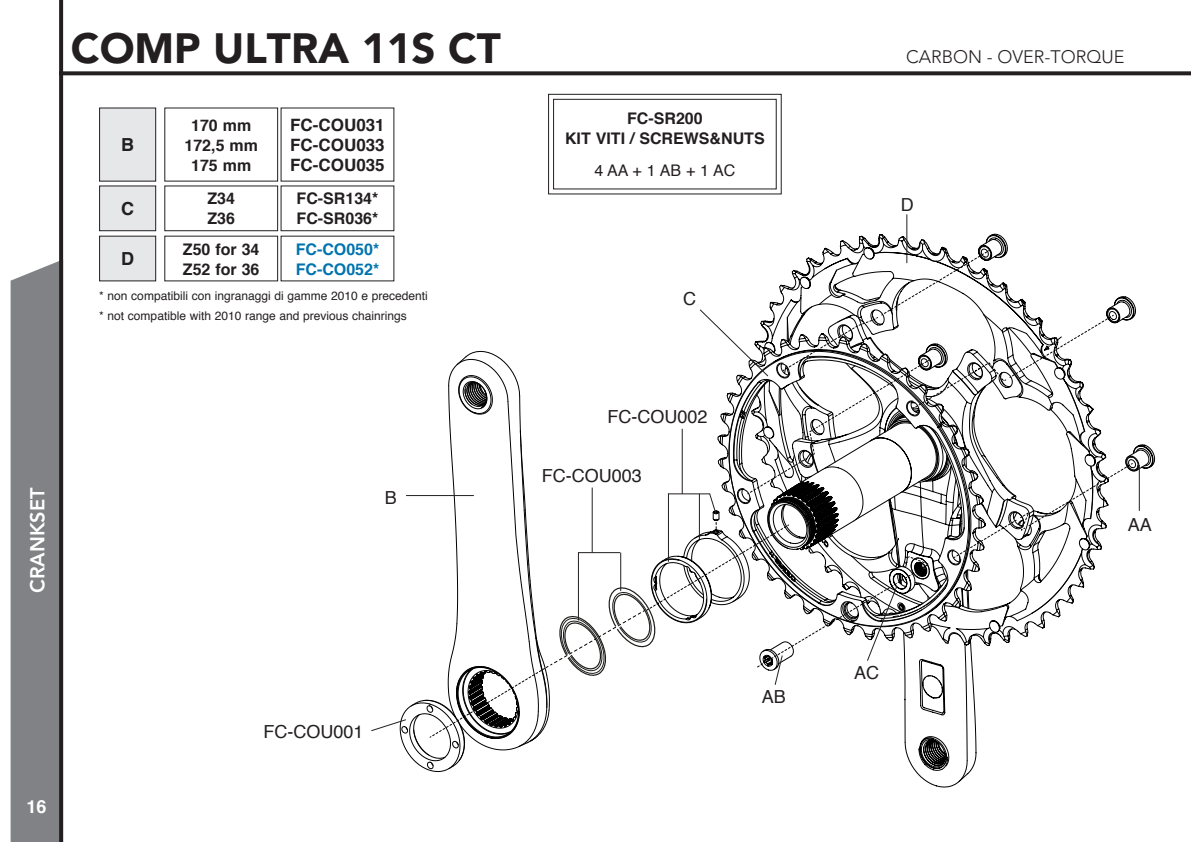
<style>
.page{position:relative;width:1191px;height:842px;background:#fff}
.page>*{position:absolute;margin:0;border:0;box-sizing:border-box;transform-origin:0 0}
._1_titolo_base{font:900 42px "Avenir";color:#231f20}
.NOME_PRODOTTO{font:800 20px "Avenir";color:#fff}
.Normale{font:18px "Helvetica";color:#231f20}
.CARATTERISTICA_IN_AL{font:300 18px "Avenir";color:#231f20}
.Normale-2{font:700 18px "Helvetica";color:#231f20}
.t1{font:700 18px "Helvetica";color:#fff}
.Normale-3{font:700 17px "Helvetica";color:#231f20}
.Normale-4{font:700 16px "Helvetica";color:#231f20}
.Normale-5{font:700 16px "Helvetica";color:#0073ae}
.Normale-6{font:16px "Helvetica";color:#231f20}
.Normale-7{font:12px "Helvetica";color:#231f20}
</style>
<div class="page">
<div style="left:11px;top:261px;width:48px;height:581px;background:#808285"></div>
<hr style="left:59px;top:0;width:4px;height:842px;background:#231f20">
<svg style="left:59px;top:71px;width:1132px;height:4px;background:#353232"></svg>
<div style="left:100px;top:108px;width:56px;height:73px;background:#e6e7e9"></div>
<div style="left:99px;top:108px;width:57px;height:73px;border:1px solid #231f20"></div>
<div style="left:164px;top:186px;width:114px;height:45px;border:1px solid #231f20"></div>
<div style="left:281px;top:186px;width:113px;height:45px;border:1px solid #231f20"></div>
<div style="left:100px;top:186px;width:56px;height:45px;background:#e6e7e9"></div>
<div style="left:99px;top:186px;width:57px;height:45px;border:1px solid #231f20"></div>
<div style="left:100px;top:236px;width:56px;height:45px;background:#e6e7e9"></div>
<div style="left:99px;top:236px;width:57px;height:45px;border:1px solid #231f20"></div>
<svg style="left:548px;top:93px;width:234px;height:102px"></svg>
<div style="left:553px;top:99px;width:223px;height:90px;border:1px solid #231f20"></div>
<svg style="left:769px;top:234px;width:382px;height:548px"></svg>
<hr style="left:906px;top:214px;width:1px;height:49px;background:#231f20">
<svg style="left:866px;top:585px;width:32px;height:77px"></svg>
<hr style="left:1138px;top:465px;width:1px;height:46px;background:#231f20">
<svg style="left:371px;top:308px;width:467px;height:464px"></svg>
<hr style="left:668px;top:493px;width:42px;height:1px;background:#231f20">
<hr style="left:681px;top:429px;width:1px;height:65px;background:#231f20">
<hr style="left:699px;top:494px;width:1px;height:45px;background:#231f20">
<hr style="left:668px;top:493px;width:1px;height:69px;background:#231f20">
<hr style="left:578px;top:552px;width:42px;height:1px;background:#231f20">
<hr style="left:591px;top:488px;width:1px;height:65px;background:#231f20">
<hr style="left:620px;top:553px;width:1px;height:38px;background:#231f20">
<hr style="left:578px;top:552px;width:1px;height:68px;background:#231f20">
<p class="_1_titolo_base" style="left:71px;top:23px;width:431px">COMP ULTRA 11S CT</p>
<p class="Normale-2" style="left:121px;top:130px;width:14px">B</p>
<p class="Normale-2" style="left:121px;top:194px;width:14px">C</p>
<p class="Normale-2" style="left:121px;top:244px;width:14px">D</p>
<p class="Normale-4" style="left:191px;top:112px;width:62px">170 mm</p>
<p class="Normale-4" style="left:184px;top:132px;width:75px">172,5 mm</p>
<p class="Normale-4" style="left:191px;top:152px;width:62px">175 mm</p>
<p class="Normale-4" style="left:207px;top:186px;width:29px">Z34</p>
<p class="Normale-4" style="left:207px;top:206px;width:29px">Z36</p>
<p class="Normale-4" style="left:183px;top:236px;width:78px">Z50 for 34</p>
<p class="Normale-4" style="left:183px;top:256px;width:78px">Z52 for 36</p>
<p class="Normale-3" style="left:290px;top:111px;width:96px">FC-COU031</p>
<p class="Normale-3" style="left:290px;top:131px;width:96px">FC-COU033</p>
<p class="Normale-3" style="left:290px;top:151px;width:96px">FC-COU035</p>
<p class="Normale-4" style="left:296px;top:186px;width:83px">FC-SR134*</p>
<p class="Normale-4" style="left:296px;top:206px;width:83px">FC-SR036*</p>
<p class="Normale-5" style="left:296px;top:236px;width:85px">FC-CO050*</p>
<p class="Normale-5" style="left:296px;top:256px;width:85px">FC-CO052*</p>
<p class="Normale-7" style="left:99px;top:287px;width:330px">* non compatibili con ingranaggi di gamme 2010 e precedenti</p>
<p class="Normale-7" style="left:99px;top:307px;width:309px">* not compatible with 2010 range and previous chainrings</p>
<p class="NOME_PRODOTTO" style="left:26px;top:593px;width:107px;rotate:-90deg">CRANKSET</p>
<h3 class="t1" style="left:26px;top:792px;width:22px">16</h3>
<p class="Normale" style="left:385px;top:483px;width:14px">B</p>
<p class="Normale" style="left:263px;top:718px;width:102px">FC-COU001</p>
<p class="Normale-4" style="left:627px;top:106px;width:77px">FC-SR200</p>
<p class="Normale-4" style="left:565px;top:126px;width:201px">KIT VITI / SCREWS&amp;NUTS</p>
<p class="Normale-6" style="left:594px;top:158px;width:143px">4 AA + 1 AB + 1 AC</p>
<p class="Normale" style="left:683px;top:285px;width:14px">C</p>
<p class="Normale" style="left:607px;top:403px;width:102px">FC-COU002</p>
<p class="Normale" style="left:541px;top:462px;width:102px">FC-COU003</p>
<p class="Normale" style="left:761px;top:683px;width:26px">AB</p>
<p class="CARATTERISTICA_IN_AL" style="left:906px;top:46px;width:220px">CARBON - OVER-TORQUE</p>
<p class="Normale" style="left:901px;top:190px;width:14px">D</p>
<p class="Normale" style="left:854px;top:659px;width:27px">AC</p>
<p class="Normale" style="left:1127px;top:511px;width:26px">AA</p>
</div>
